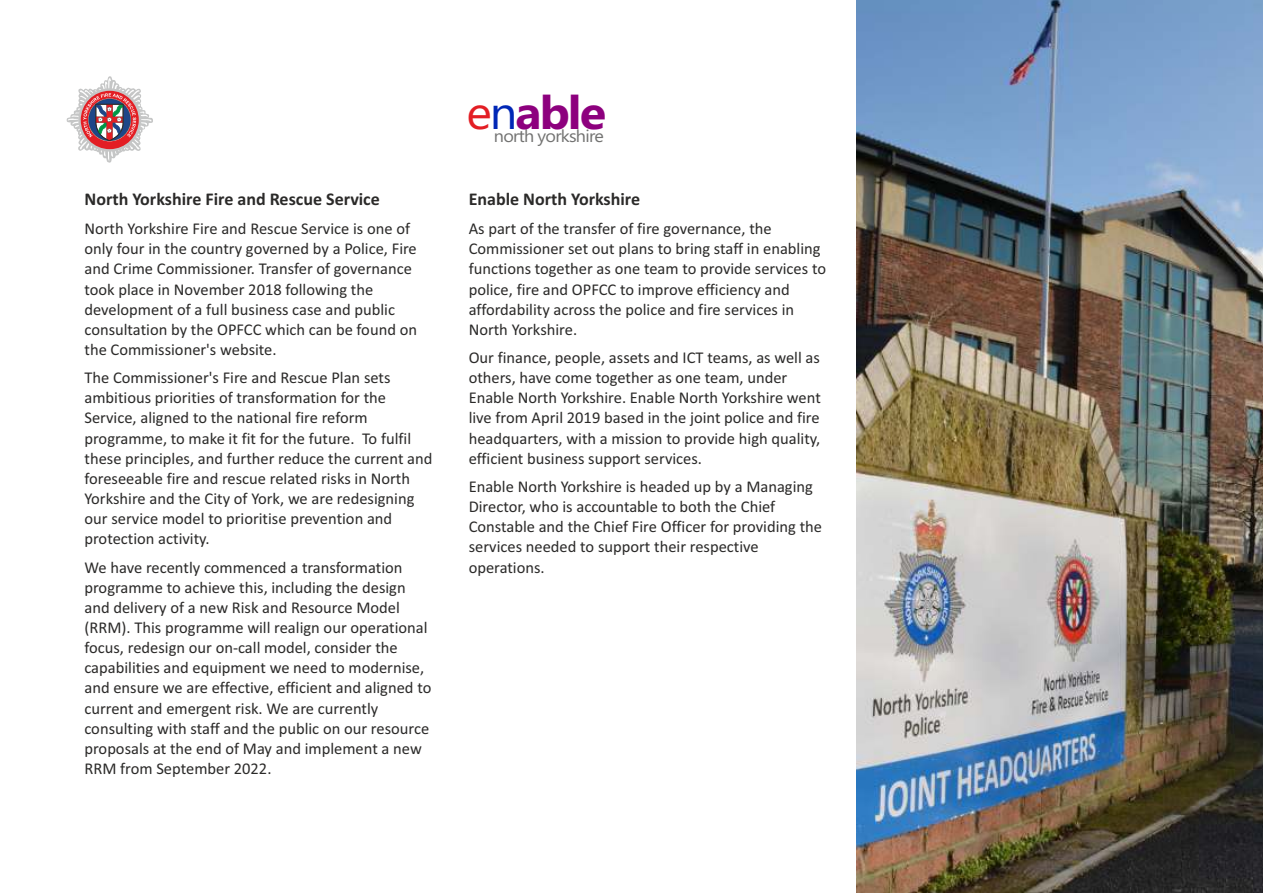
<style>
.page{position:relative;width:1263px;height:893px;background:#fff}
.page>*{position:absolute;margin:0;border:0;box-sizing:border-box;transform-origin:0 0}
.t1{font:700 46.5px "Ebrima";color:#8d007e;scale:1.05 1}
.t2{font:700 18px "Calibri";color:#2b2a29}
.t3{font:17.1px "Ebrima";letter-spacing:-.04em;color:#727271;scale:1.05 1}
.t4{font:16.5px/20.1px "Calibri";color:#2b2a29}
.s1{font-weight:400;color:#e31e24}
.s2{font-weight:400;color:#0027b6}
</style>
<div class="page">
<svg style="left:66px;top:76px;width:87px;height:87px"></svg>
<img style="left:856px;top:0;width:407px;height:893px">
<p class="t2" style="left:84px;top:192px;width:297px">North Yorkshire Fire and Rescue Service</p>
<p class="t4" style="left:84px;top:220px;width:334px">North Yorkshire Fire and Rescue Service is one of only four in the country governed by a Police, Fire and Crime Commissioner. Transfer of governance took place in November 2018 following the development of a full business case and public consultation by the OPFCC which can be found on the Commissioner's website.</p>
<p class="t4" style="left:84px;top:369px;width:349px">The Commissioner's Fire and Rescue Plan sets ambitious priorities of transformation for the Service, aligned to the national fire reform programme, to make it fit for the future. To fulfil these principles, and further reduce the current and foreseeable fire and rescue related risks in North Yorkshire and the City of York, we are redesigning our service model to prioritise prevention and protection activity.</p>
<p class="t4" style="left:84px;top:558px;width:348px">We have recently commenced a transformation programme to achieve this, including the design and delivery of a new Risk and Resource Model (RRM). This programme will realign our operational focus, redesign our on-call model, consider the capabilities and equipment we need to modernise, and ensure we are effective, efficient and aligned to current and emergent risk. We are currently consulting with staff and the public on our resource proposals at the end of May and implement a new RRM from September 2022.</p>
<h1 class="t1" style="left:466px;top:95px;width:135px"><span class="s1">e</span><span class="s2">n</span>able</h1>
<p class="t3" style="left:494px;top:130px;width:106px">north yorkshire</p>
<p class="t2" style="left:469px;top:192px;width:173px">Enable North Yorkshire</p>
<p class="t4" style="left:469px;top:220px;width:359px">As part of the transfer of fire governance, the Commissioner set out plans to bring staff in enabling functions together as one team to provide services to police, fire and OPFCC to improve efficiency and affordability across the police and fire services in North Yorkshire.</p>
<p class="t4" style="left:469px;top:349px;width:354px">Our finance, people, assets and ICT teams, as well as others, have come together as one team, under Enable North Yorkshire. Enable North Yorkshire went live from April 2019 based in the joint police and fire headquarters, with a mission to provide high quality, efficient business support services.</p>
<p class="t4" style="left:469px;top:478px;width:355px">Enable North Yorkshire is headed up by a Managing Director, who is accountable to both the Chief Constable and the Chief Fire Officer for providing the services needed to support their respective operations.</p>
</div>
